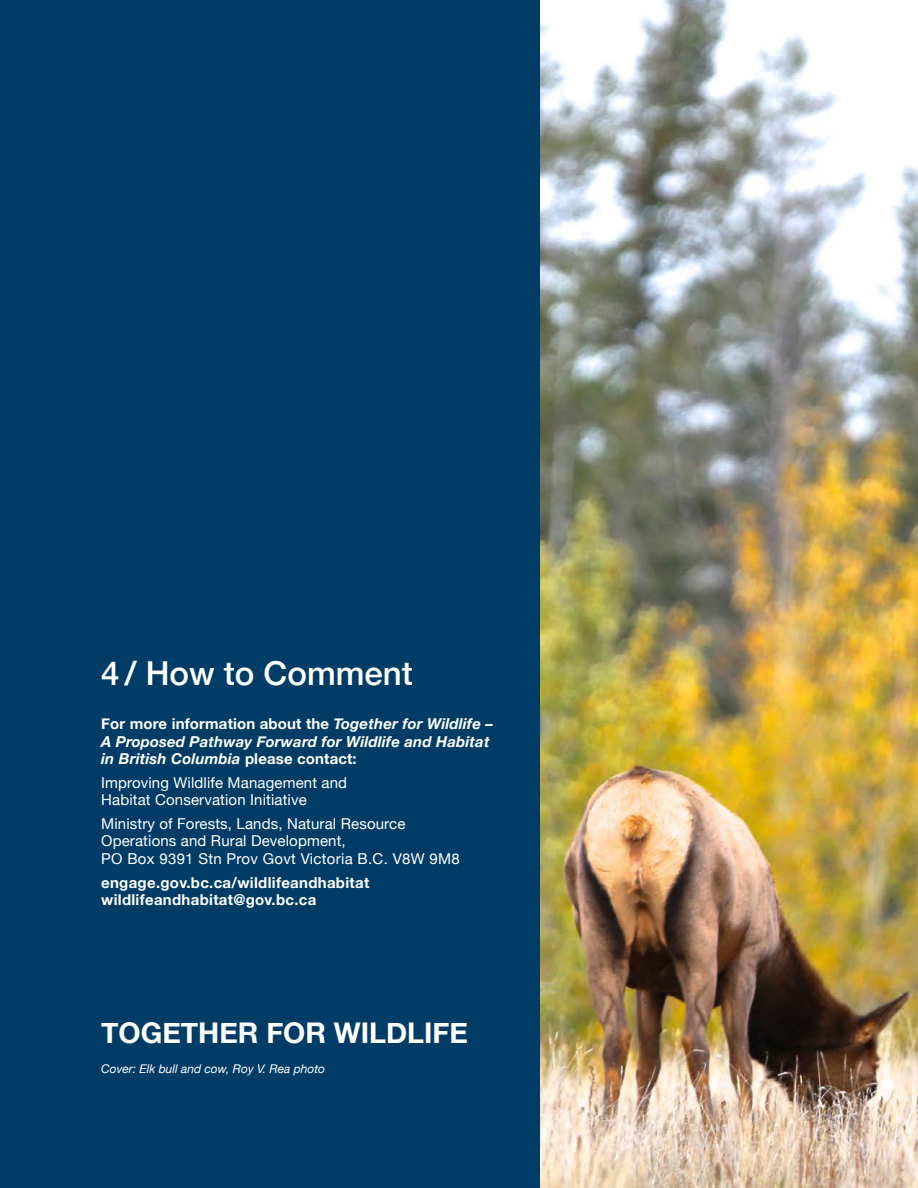
<style>
.page{position:relative;width:918px;height:1188px;background:#fff}
.page>*{position:absolute;margin:0;border:0;box-sizing:border-box;transform-origin:0 0}
.Header_1{font:500 33px "Helvetica Neue";color:#fff}
.Header_1-2{font:700 28.5px "Helvetica Neue";color:#fff}
.Body{font:15px "Helvetica Neue";letter-spacing:.01em;color:#fff}
.Body-2{font:italic 700 15px/17.2px "Helvetica Neue";letter-spacing:.01em;color:#fff}
.Body-3{font:700 15px/17.2px "Helvetica Neue";letter-spacing:.02em;color:#fff}
.Header_3{font:italic 12px "Helvetica Neue";color:#fff}
.s1{font-style:normal}
</style>
<div class="page">
<img style="left:540px;top:0;width:378px;height:1188px">
<div style="left:0;top:0;width:540px;height:1188px;background:#013c67"></div>
<p class="Header_1" style="left:101px;top:647px;width:313px">4 / How to Comment</p>
<p class="Body-2" style="left:101px;top:716px;width:393px"><span class="s1">For more information about the</span> Together for Wildlife –<br>A Proposed Pathway Forward for Wildlife and Habitat in British Columbia <span class="s1">please contact:</span></p>
<p class="Body" style="left:101px;top:772px;width:247px">Improving Wildlife Management and</p>
<p class="Body" style="left:101px;top:789px;width:207px">Habitat Conservation Initiative</p>
<p class="Body" style="left:101px;top:813px;width:306px">Ministry of Forests, Lands, Natural Resource</p>
<p class="Body" style="left:101px;top:830px;width:246px">Operations and Rural Development,</p>
<p class="Body" style="left:101px;top:847px;width:360px">PO Box 9391 Stn Prov Govt Victoria B.C. V8W 9M8</p>
<p class="Body-3" style="left:101px;top:874px;width:270px">engage.gov.bc.ca/wildlifeandhabitat wildlifeandhabitat@gov.bc.ca</p>
<p class="Header_1-2" style="left:101px;top:1010px;width:368px">TOGETHER FOR WILDLIFE</p>
<p class="Header_3" style="left:101px;top:1060px;width:226px">Cover: Elk bull and cow, Roy V. Rea photo</p>
</div>
